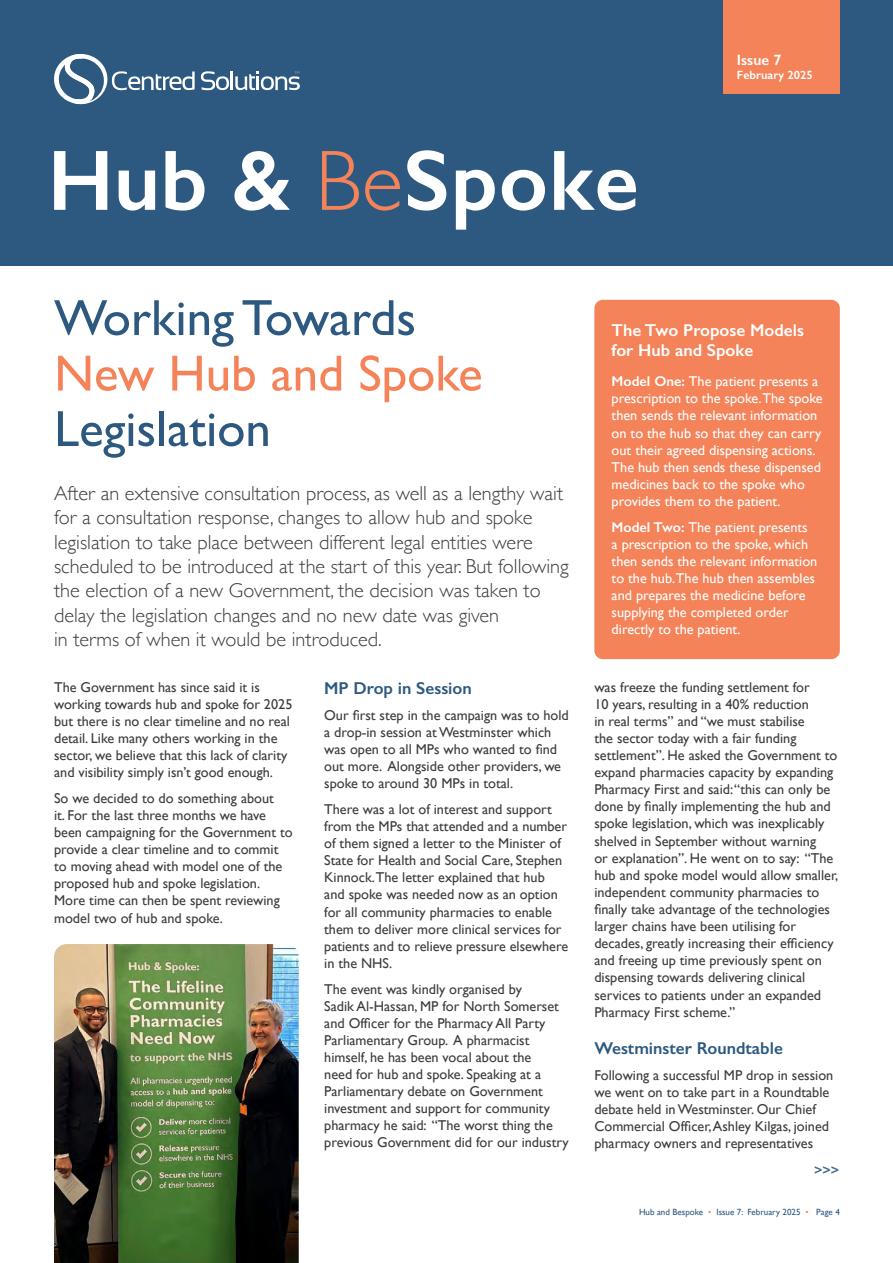
<style>
.page{position:relative;width:893px;height:1263px;background:#fff}
.page>*{position:absolute;margin:0;border:0;box-sizing:border-box;transform-origin:0 0}
.t1{font:51px "Gill Sans";color:#2d5980}
.t2{font:51px "Gill Sans";color:#f48359}
.t3{font:300 20.25px/24.3px "Gill Sans";color:#3c3c3b}
.t4{font:600 17.25px "Gill Sans";color:#2d5980}
.t5{font:600 17.25px/20.7px "Gill Sans";color:#fff}
.t6{font:600 15px "Gill Sans";color:#fff}
.t7{font:14.25px/17.1px "Gill Sans";color:#3c3c3b}
.t8{font:14.25px/17.1px "Gill Sans";color:#fff}
.t9{font:600 14.25px "Gill Sans";color:#426a8d}
.t10{font:600 12px "Gill Sans";color:#fff}
.t11{font:9px "Gill Sans";color:#2d5980}
.s1{font-weight:600}
.s2{color:#f48359}
</style>
<div class="page">
<div style="left:0;top:0;width:893px;height:266px;background:#2d5980"></div>
<svg style="left:407px;top:150px;width:229px;height:80px"></svg>
<svg style="left:322px;top:151px;width:78px;height:60px"></svg>
<svg style="left:54px;top:151px;width:236px;height:60px"></svg>
<svg style="left:54px;top:54px;width:141px;height:51px"></svg>
<svg style="left:201px;top:71px;width:99px;height:19px"></svg>
<div style="left:723px;top:0;width:117px;height:94px;background:#f48359"></div>
<div style="left:594px;top:300px;width:246px;height:359px;background:#f48359;border-radius:9px"></div>
<img style="left:54px;top:944px;width:245px;height:319px">
<p class="t6" style="left:737px;top:51px;width:46px">Issue 7</p>
<p class="t10" style="left:737px;top:68px;width:77px">February 2025</p>
<h1 class="t1" style="left:54px;top:288px;width:363px">Working Towards</h1>
<h1 class="t2" style="left:54px;top:343px;width:430px">New Hub and Spoke</h1>
<h1 class="t1" style="left:54px;top:399px;width:218px">Legislation</h1>
<p class="t3" style="left:54px;top:480px;width:516px">After an extensive consultation process, as well as a lengthy wait for a consultation response, changes to allow hub and spoke legislation to take place between different legal entities were scheduled to be introduced at the start of this year. But following the election of a new Government, the decision was taken to delay the legislation changes and no new date was given<br>in terms of when it would be introduced.</p>
<p class="t7" style="left:54px;top:678px;width:240px">The Government has since said it is working towards hub and spoke for 2025 but there is no clear timeline and no real detail. Like many others working in the sector, we believe that this lack of clarity and visibility simply isn’t good enough.</p>
<p class="t7" style="left:54px;top:789px;width:240px">So we decided to do something about<br>it. For the last three months we have been campaigning for the Government to provide a clear timeline and to commit to moving ahead with model one of the proposed hub and spoke legislation.<br>More time can then be spent reviewing model two of hub and spoke.</p>
<p class="t4" style="left:324px;top:678px;width:149px">MP Drop in Session</p>
<p class="t7" style="left:324px;top:706px;width:246px">Our first step in the campaign was to hold a drop-in session at Westminster which was open to all MPs who wanted to find out more. Alongside other providers, we spoke to around 30 MPs in total.</p>
<p class="t7" style="left:324px;top:800px;width:245px">There was a lot of interest and support from the MPs that attended and a number of them signed a letter to the Minister of State for Health and Social Care, Stephen Kinnock.The letter explained that hub and spoke was needed now as an option for all community pharmacies to enable them to deliver more clinical services for patients and to relieve pressure elsewhere in the NHS.</p>
<p class="t7" style="left:324px;top:980px;width:246px">The event was kindly organised by<br>Sadik Al-Hassan, MP for North Somerset and Officer for the Pharmacy All Party Parliamentary Group. A pharmacist himself, he has been vocal about the<br>need for hub and spoke. Speaking at a Parliamentary debate on Government investment and support for community pharmacy he said: “The worst thing the previous Government did for our industry</p>
<p class="t5" style="left:612px;top:319px;width:194px">The Two Propose Models for Hub and Spoke</p>
<p class="t8" style="left:612px;top:373px;width:213px"><span class="s1">Model One:</span> The patient presents a prescription to the spoke.The spoke then sends the relevant information on to the hub so that they can carry out their agreed dispensing actions.<br>The hub then sends these dispensed medicines back to the spoke who provides them to the patient.</p>
<p class="t8" style="left:612px;top:518px;width:207px"><span class="s1">Model Two:</span> The patient presents a prescription to the spoke, which then sends the relevant information to the hub.The hub then assembles and prepares the medicine before supplying the completed order directly to the patient.</p>
<p class="t7" style="left:594px;top:678px;width:245px">was freeze the funding settlement for<br>10 years, resulting in a 40% reduction<br>in real terms” and “we must stabilise<br>the sector today with a fair funding settlement”. He asked the Government to expand pharmacies capacity by expanding Pharmacy First and said: “this can only be done by finally implementing the hub and spoke legislation, which was inexplicably shelved in September without warning<br>or explanation”. He went on to say: “The hub and spoke model would allow smaller, independent community pharmacies to finally take advantage of the technologies larger chains have been utilising for decades, greatly increasing their efficiency and freeing up time previously spent on dispensing towards delivering clinical services to patients under an expanded Pharmacy First scheme.”</p>
<p class="t4" style="left:594px;top:1038px;width:190px">Westminster Roundtable</p>
<p class="t7" style="left:594px;top:1066px;width:240px">Following a successful MP drop in session we went on to take part in a Roundtable debate held in Westminster. Our Chief Commercial Officer, Ashley Kilgas, joined pharmacy owners and representatives</p>
<p class="t9" style="left:814px;top:1161px;width:26px">&gt;&gt;&gt;</p>
<p class="t11" style="left:639px;top:1207px;width:202px">Hub and Bespoke <span class="s2">•</span> Issue 7: February 2025 <span class="s2">•</span> Page 4</p>
</div>
